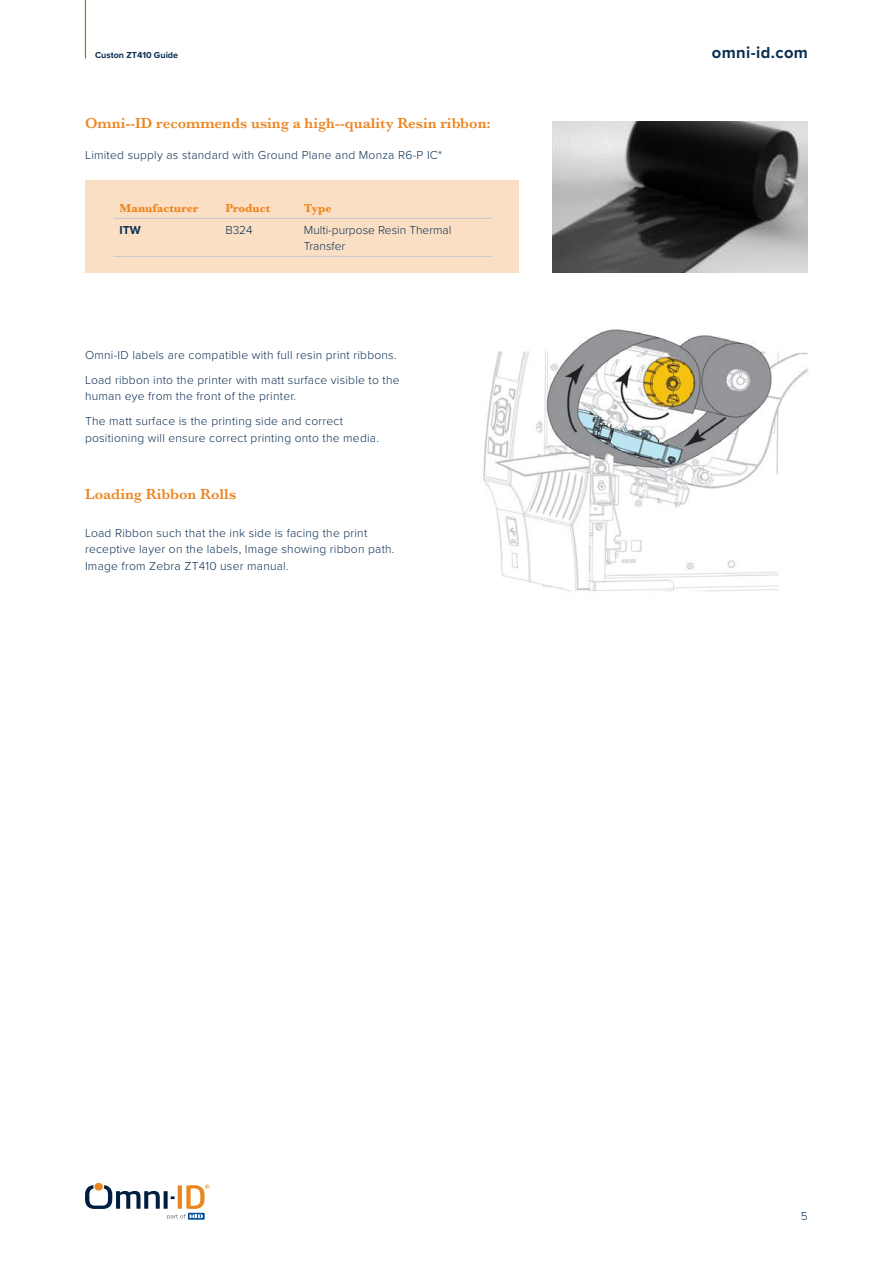
<style>
.page{position:relative;width:893px;height:1263px;background:#fff}
.page>*{position:absolute;margin:0;border:0;box-sizing:border-box;transform-origin:0 0}
.t1{font:700 16.5px "Proxima Nova";letter-spacing:.025em;color:#0c2f52}
.subheader{font:600 15px "Baskerville";color:#ec8621}
.bullets{font:300 12px/16.5px "Proxima Nova";letter-spacing:.02em;color:#0c2f52}
.bullets-2{font:300 12px/16.5px "Proxima Nova";color:#0c2f52}
.bullets-3{font:700 12px "Baskerville";color:#ec8621}
.bullets-4{font:700 12px "Proxima Nova";color:#0c2f52}
.t2{font:700 9px "Proxima Nova";color:#0c2f52}
</style>
<div class="page">
<div style="left:85px;top:180px;width:434px;height:93px;background:#fbdfc4"></div>
<hr style="left:114px;top:218px;width:105px;height:1px;background:#c5c7d2">
<hr style="left:219px;top:218px;width:79px;height:1px;background:#c5c7d2">
<hr style="left:298px;top:218px;width:193px;height:1px;background:#c5c7d2">
<hr style="left:114px;top:256px;width:105px;height:1px;background:#c5c7d2">
<hr style="left:219px;top:256px;width:79px;height:1px;background:#c5c7d2">
<hr style="left:298px;top:256px;width:193px;height:1px;background:#c5c7d2">
<hr style="left:85px;top:0;width:1px;height:58px;background:#ec8621">
<img style="left:553px;top:121px;width:255px;height:152px">
<img style="left:483px;top:329px;width:325px;height:263px">
<svg style="left:85px;top:1185px;width:75px;height:24px"></svg>
<hr style="left:164px;top:1191px;width:4px;height:18px;background:#001e41">
<div style="left:94px;top:1183px;width:9px;height:7px;background:#ec8621;border-radius:50%"></div>
<svg style="left:188px;top:1213px;width:17px;height:7px"></svg>
<svg style="left:167px;top:1184px;width:42px;height:35px"></svg>
<p class="t2" style="left:95px;top:48px;width:85px">Custon ZT410 Guide</p>
<p class="t1" style="left:712px;top:41px;width:98px">omni-id.com</p>
<p class="subheader" style="left:85px;top:113px;width:407px">Omni--‐ID recommends using a high--‐quality Resin ribbon:</p>
<p class="bullets" style="left:85px;top:146px;width:359px">Limited supply as standard with Ground Plane and Monza R6-P IC*</p>
<p class="bullets-3" style="left:120px;top:200px;width:81px">Manufacturer</p>
<p class="bullets-3" style="left:225px;top:200px;width:46px">Product</p>
<p class="bullets-3" style="left:304px;top:200px;width:29px">Type</p>
<p class="bullets-4" style="left:120px;top:221px;width:23px">ITW</p>
<p class="bullets" style="left:225px;top:221px;width:29px">B324</p>
<p class="bullets-2" style="left:304px;top:221px;width:149px">Multi-purpose Resin Thermal<br>Transfer</p>
<p class="bullets" style="left:85px;top:346px;width:313px">Omni-ID labels are compatible with full resin print ribbons.</p>
<p class="bullets" style="left:85px;top:371px;width:316px">Load ribbon into the printer with matt surface visible to the human eye from the front of the printer.</p>
<p class="bullets" style="left:85px;top:412px;width:295px">The matt surface is the printing side and correct positioning will ensure correct printing onto the media.</p>
<p class="subheader" style="left:85px;top:483px;width:153px">Loading Ribbon Rolls</p>
<p class="bullets" style="left:85px;top:524px;width:311px">Load Ribbon such that the ink side is facing the print receptive layer on the labels, Image showing ribbon path.<br>Image from Zebra ZT410 user manual.</p>
<p class="bullets" style="left:801px;top:1207px;width:8px">5</p>
</div>
